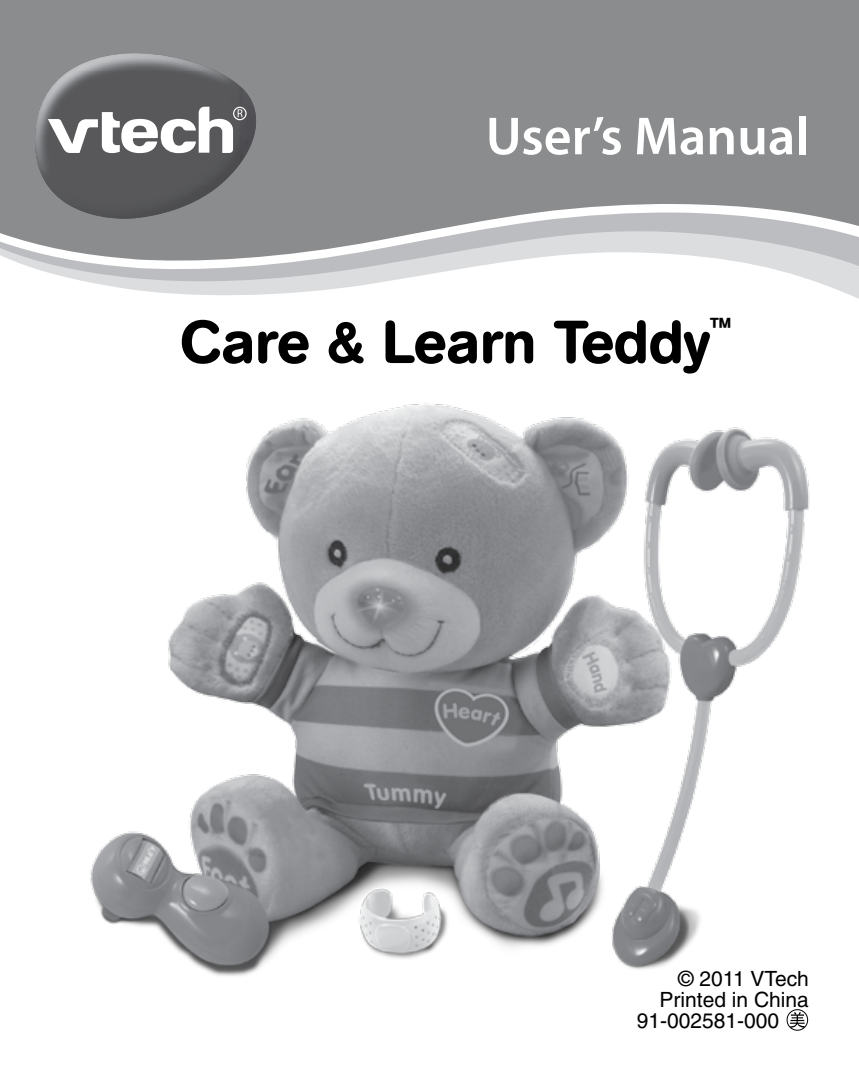
<style>
.page{position:relative;width:859px;height:1080px;background:#fff}
.page>*{position:absolute;margin:0;border:0;box-sizing:border-box;transform-origin:0 0}
.t1{font:500 60px "AG Book Rounded";color:#000}
.t2{font:600 54px "Myriad Pro";color:#fff}
.t3{font:21px "Helvetica";color:#000}
</style>
<div class="page">
<svg style="left:100px;top:284px;width:759px;height:15px"></svg>
<svg style="left:47px;top:272px;width:812px;height:12px"></svg>
<svg style="left:19px;top:263px;width:840px;height:9px"></svg>
<svg style="left:0;top:0;width:859px;height:263px;background:#959799"></svg>
<div style="left:35px;top:53px;width:230px;height:166px;background:#8a8c8e"></div>
<img style="left:47px;top:185px;width:173px;height:34px">
<img style="left:243px;top:89px;width:13px;height:71px">
<img style="left:69px;top:53px;width:147px;height:18px">
<img style="left:35px;top:71px;width:208px;height:114px">
<svg style="left:48px;top:107px;width:199px;height:46px"></svg>
<img style="left:90px;top:404px;width:720px;height:611px">
<div style="left:787px;top:1009px;width:21px;height:22px;border:1px solid #000;border-radius:50%"></div>
<svg style="left:790px;top:1012px;width:15px;height:16px"></svg>
<h2 class="t2" style="left:486px;top:102px;width:325px">User’s Manual</h2>
<h1 class="t1" style="left:180px;top:307px;width:552px">Care &amp; Learn Teddy<sup>™</sup></h1>
<p class="t3" style="left:678px;top:966px;width:132px">© 2011 VTech</p>
<p class="t3" style="left:659px;top:987px;width:151px">Printed in China</p>
<p class="t3" style="left:637px;top:1008px;width:144px">91-002581-000</p>
</div>
